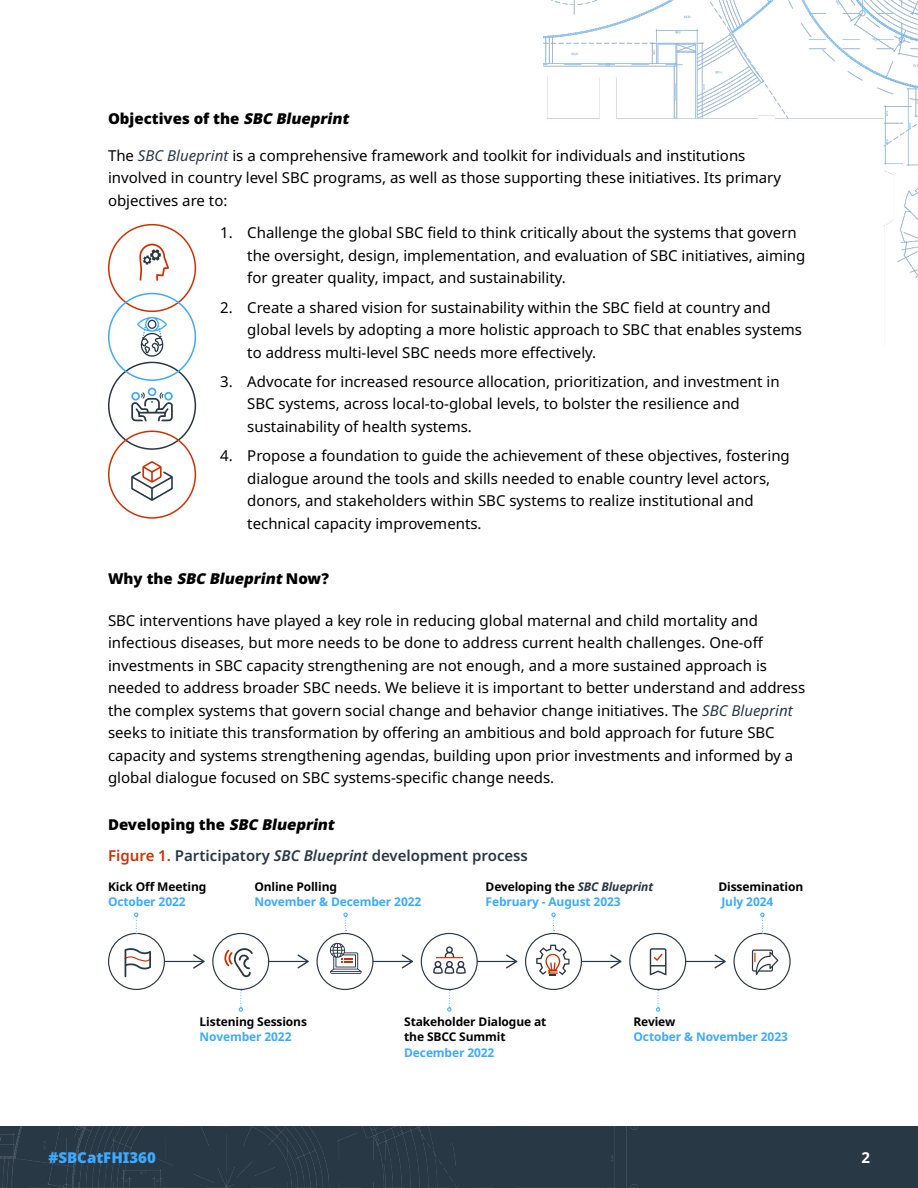
<style>
.page{position:relative;width:918px;height:1188px;background:#fff}
.page>*{position:absolute;margin:0;border:0;box-sizing:border-box;transform-origin:0 0}
.Body{font:15px/22.5px "Noto Sans";color:#000}
.header_1{font:900 15px "Noto Sans";color:#000}
.t1{font:600 15px "Noto Sans";color:#293745}
.header_1-2{font:italic 900 15px "Noto Sans";color:#000}
.t2{font:900 15px "Noto Sans";color:#3caaff}
.t3{font:700 15px "Noto Sans";color:#fff}
.Body-2{font:700 12px/15.1px "Noto Sans";letter-spacing:-.01em;color:#3caaff}
.Body-3{font:700 12px/15.1px "Noto Sans";letter-spacing:-.01em;color:#000}
.s1{font-style:italic}
.s2{font-style:italic;color:#293745}
.s3{font-style:normal}
.s4{color:#d03000}
.s5{color:#000}
</style>
<div class="page">
<div style="left:0;top:1126px;width:918px;height:62px;background:#293845"></div>
<img style="left:0;top:1126px;width:638px;height:62px">
<img style="left:543px;top:0;width:374px;height:278px">
<div style="left:108px;top:224px;width:88px;height:88px;border:2px solid #d03000;border-radius:50%"></div>
<div style="left:108px;top:362px;width:88px;height:88px;border:2px solid #293745;border-radius:50%"></div>
<div style="left:108px;top:431px;width:88px;height:88px;border:2px solid #d03000;border-radius:50%"></div>
<div style="left:108px;top:293px;width:88px;height:88px;border:2px solid #3caaff;border-radius:50%"></div>
<svg style="left:139px;top:244px;width:30px;height:37px"></svg>
<svg style="left:137px;top:317px;width:30px;height:40px"></svg>
<svg style="left:131px;top:388px;width:42px;height:33px"></svg>
<svg style="left:131px;top:461px;width:42px;height:40px"></svg>
<svg style="left:108px;top:913px;width:97px;height:77px"></svg>
<svg style="left:752px;top:950px;width:26px;height:25px"></svg>
<svg style="left:212px;top:932px;width:97px;height:80px"></svg>
<div style="left:733px;top:933px;width:58px;height:57px;border:1px solid #293845;border-radius:50%"></div>
<svg style="left:760px;top:913px;width:4px;height:21px"></svg>
<svg style="left:629px;top:932px;width:97px;height:80px"></svg>
<svg style="left:420px;top:932px;width:97px;height:80px"></svg>
<svg style="left:316px;top:913px;width:97px;height:77px"></svg>
<svg style="left:525px;top:913px;width:97px;height:77px"></svg>
<p class="header_1" style="left:108px;top:107px;width:246px">Objectives of the <span class="s1">SBC Blueprint</span></p>
<p class="Body" style="left:108px;top:144px;width:675px">The <span class="s2">SBC Blueprint</span> is a comprehensive framework and toolkit for individuals and institutions involved in country level SBC programs, as well as those supporting these initiatives. Its primary objectives are to:</p>
<p class="Body" style="left:247px;top:222px;width:560px;text-indent:-27px">1. Challenge the global SBC field to think critically about the systems that govern the oversight, design, implementation, and evaluation of SBC initiatives, aiming for greater quality, impact, and sustainability.</p>
<p class="Body" style="left:247px;top:296px;width:556px;text-indent:-27px">2. Create a shared vision for sustainability within the SBC field at country and global levels by adopting a more holistic approach to SBC that enables systems to address multi-level SBC needs more effectively.</p>
<p class="Body" style="left:247px;top:371px;width:534px;text-indent:-27px">3. Advocate for increased resource allocation, prioritization, and investment in<br>SBC systems, across local-to-global levels, to bolster the resilience and sustainability of health systems.</p>
<p class="Body" style="left:247px;top:445px;width:544px;text-indent:-27px">4. Propose a foundation to guide the achievement of these objectives, fostering dialogue around the tools and skills needed to enable country level actors, donors, and stakeholders within SBC systems to realize institutional and technical capacity improvements.</p>
<p class="header_1-2" style="left:108px;top:567px;width:223px"><span class="s3">W h y t h e</span> SBC Blueprint<span class="s3">N ow?</span></p>
<p class="Body" style="left:108px;top:610px;width:699px">SBC interventions have played a key role in reducing global maternal and child mortality and infectious diseases, but more needs to be done to address current health challenges. One-off investments in SBC capacity strengthening are not enough, and a more sustained approach is needed to address broader SBC needs. We believe it is important to better understand and address the complex systems that govern social change and behavior change initiatives. The <span class="s2">SBC Blueprint </span>seeks to initiate this transformation by offering an ambitious and bold approach for future SBC capacity and systems strengthening agendas, building upon prior investments and informed by a global dialogue focused on SBC systems-specific change needs.</p>
<p class="header_1" style="left:108px;top:813px;width:232px">Developing the <span class="s1">SBC Blueprint</span></p>
<p class="t1" style="left:108px;top:845px;width:421px"><span class="s4">Figure 1.</span> Participatory <span class="s1">SBC Blueprint</span> development process</p>
<p class="Body-3" style="left:108px;top:879px;width:100px">Kick Off Meeting</p>
<p class="Body-2" style="left:108px;top:894px;width:79px">October 2022</p>
<p class="Body-3" style="left:254px;top:879px;width:84px">Online Polling</p>
<p class="Body-2" style="left:254px;top:894px;width:168px">November &amp; December 2022</p>
<p class="Body-2" style="left:486px;top:879px;width:169px"><span class="s5">Developing the</span> <span class="s2">SBC Blueprint<br></span>February - August 2023</p>
<p class="Body-3" style="left:718px;top:879px;width:86px">Dissemination</p>
<p class="Body-2" style="left:721px;top:894px;width:53px">July 2024</p>
<p class="Body-3" style="left:200px;top:1015px;width:109px">Listening Sessions</p>
<p class="Body-2" style="left:200px;top:1030px;width:93px">November 2022</p>
<p class="Body-3" style="left:404px;top:1015px;width:144px">Stakeholder Dialogue at the SBCC Summit</p>
<p class="Body-2" style="left:404px;top:1045px;width:92px">December 2022</p>
<p class="Body-3" style="left:634px;top:1015px;width:43px">Review</p>
<p class="Body-2" style="left:634px;top:1030px;width:156px">October &amp; November 2023</p>
<p class="t2" style="left:49px;top:1146px;width:109px">#SBCatFHI360</p>
<p class="t3" style="left:862px;top:1147px;width:10px">2</p>
</div>
